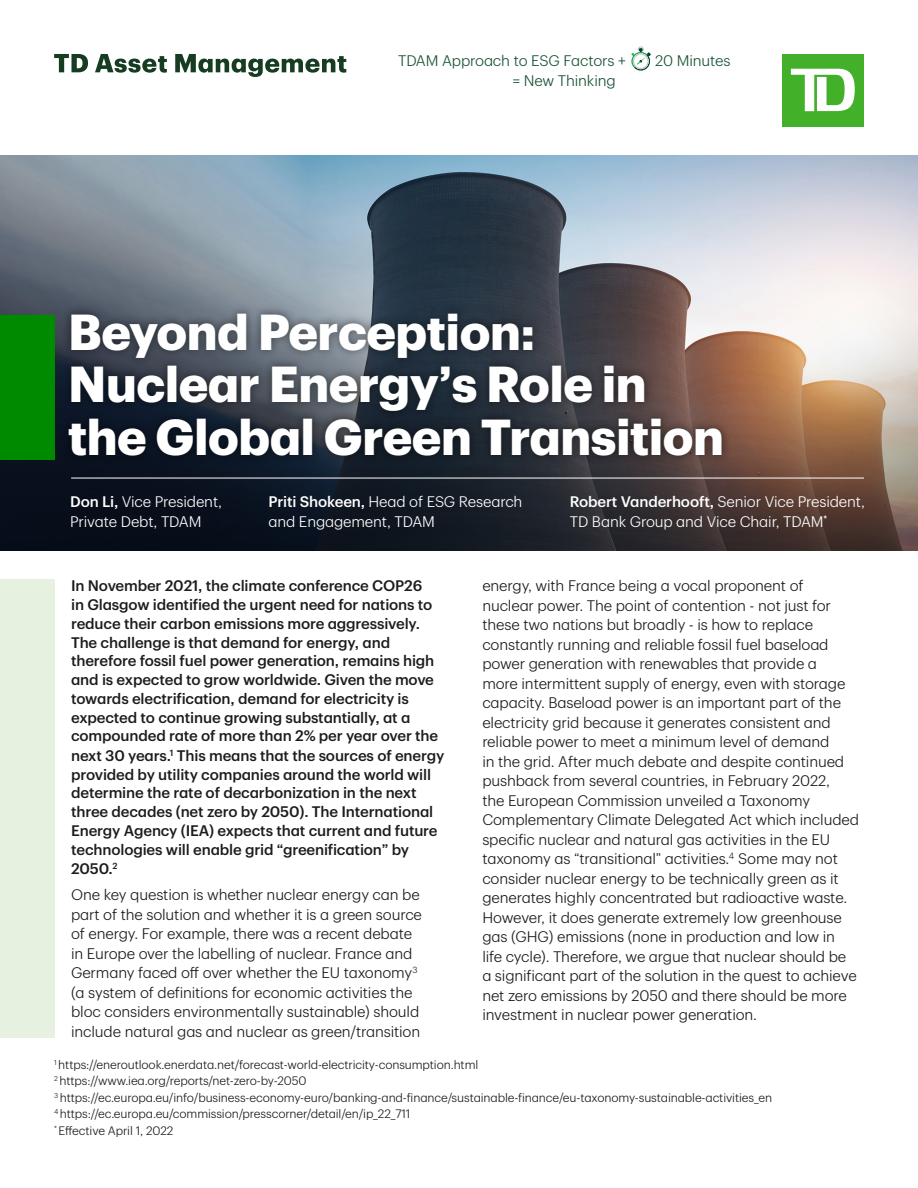
<style>
.page{position:relative;width:918px;height:1188px;background:#fff}
.page>*{position:absolute;margin:0;border:0;box-sizing:border-box;transform-origin:0 0}
.t1{font:700 49.5px/52.5px "TD Graphik";letter-spacing:-.01em;color:#fff}
.t2{font:300 15px/19.5px "TD Graphik";letter-spacing:-.01em;color:#1c1c1c}
.t3{font:500 15px/18.9px "TD Graphik";letter-spacing:-.01em;color:#1c1c1c}
.t4{font:300 15px/19.5px "TD Graphik";letter-spacing:-.01em;color:#fff}
.t5{font:300 15px "TD Graphik";letter-spacing:-.01em;color:#1a5336}
.t6{font:300 12px/16.5px "TD Graphik";letter-spacing:-.01em;color:#1c1c1c}
.s1{font-weight:500}
</style>
<div class="page">
<svg style="left:54px;top:54px;width:292px;height:23px"></svg>
<svg style="left:631px;top:47px;width:19px;height:23px"></svg>
<div style="left:782px;top:54px;width:82px;height:73px;background:#43b02a"></div>
<svg style="left:791px;top:69px;width:64px;height:42px"></svg>
<img style="left:0;top:156px;width:918px;height:395px">
<div style="left:0;top:315px;width:55px;height:144px;background:#008a00"></div>
<div style="left:59px;top:304px;width:673px;height:161px;background:#000;opacity:.52"></div>
<hr style="left:71px;top:478px;width:793px;height:1px;background:#fff">
<div style="left:0;top:579px;width:54px;height:458px;background:#e6f1e0"></div>
<p class="t5" style="left:398px;top:50px;width:229px">TDAM Approach to ESG Factors +</p>
<p class="t5" style="left:655px;top:50px;width:77px">20 Minutes</p>
<p class="t5" style="left:513px;top:69px;width:104px">= New Thinking</p>
<h1 class="t1" style="left:68px;top:302px;width:658px">Beyond Perception:<br>Nuclear Energy’s Role in the Global Green Transition</h1>
<p class="t4" style="left:70px;top:491px;width:153px"><span class="s1">Don Li,</span> Vice President,<br>Private Debt, TDAM</p>
<p class="t4" style="left:269px;top:491px;width:255px"><span class="s1">Priti Shokeen,</span> Head of ESG Research and Engagement, TDAM</p>
<p class="t4" style="left:570px;top:491px;width:297px"><span class="s1">Robert Vanderhooft,</span> Senior Vice President,<br>TD Bank Group and Vice Chair, TDAM<sup>*</sup></p>
<p class="t2" style="left:482px;top:575px;width:378px">energy, with France being a vocal proponent of nuclear power. The point of contention - not just for these two nations but broadly - is how to replace constantly running and reliable fossil fuel baseload power generation with renewables that provide a<br>more intermittent supply of energy, even with storage capacity. Baseload power is an important part of the electricity grid because it generates consistent and reliable power to meet a minimum level of demand<br>in the grid. After much debate and despite continued pushback from several countries, in February 2022,<br>the European Commission unveiled a Taxonomy Complementary Climate Delegated Act which included specific nuclear and natural gas activities in the EU taxonomy as “transitional” activities.<sup>4</sup> Some may not consider nuclear energy to be technically green as it generates highly concentrated but radioactive waste.<br>However, it does generate extremely low greenhouse gas (GHG) emissions (none in production and low in<br>life cycle). Therefore, we argue that nuclear should be a significant part of the solution in the quest to achieve net zero emissions by 2050 and there should be more investment in nuclear power generation.</p>
<p class="t6" style="left:54px;top:1055px;width:720px"><sup>1</sup> https://eneroutlook.enerdata.net/forecast-world-electricity-consumption.html<br><sup>2</sup> https://www.iea.org/reports/net-zero-by-2050<br><sup>3</sup> https://ec.europa.eu/info/business-economy-euro/banking-and-finance/sustainable-finance/eu-taxonomy-sustainable-activities_en <sup>4</sup> https://ec.europa.eu/commission/presscorner/detail/en/ip_22_711<br><sup>*</sup> Effective April 1, 2022</p>
<p class="t3" style="left:71px;top:575px;width:375px">In November 2021, the climate conference COP26<br>in Glasgow identified the urgent need for nations to reduce their carbon emissions more aggressively.<br>The challenge is that demand for energy, and therefore fossil fuel power generation, remains high and is expected to grow worldwide. Given the move towards electrification, demand for electricity is expected to continue growing substantially, at a compounded rate of more than 2% per year over the next 30 years.<sup>1</sup> This means that the sources of energy provided by utility companies around the world will determine the rate of decarbonization in the next three decades (net zero by 2050). The International Energy Agency (IEA) expects that current and future technologies will enable grid “greenification” by 2050.<sup>2</sup></p>
<p class="t2" style="left:71px;top:884px;width:352px">One key question is whether nuclear energy can be part of the solution and whether it is a green source of energy. For example, there was a recent debate in Europe over the labelling of nuclear. France and Germany faced off over whether the EU taxonomy<sup>3 </sup>(a system of definitions for economic activities the bloc considers environmentally sustainable) should include natural gas and nuclear as green/transition</p>
</div>
